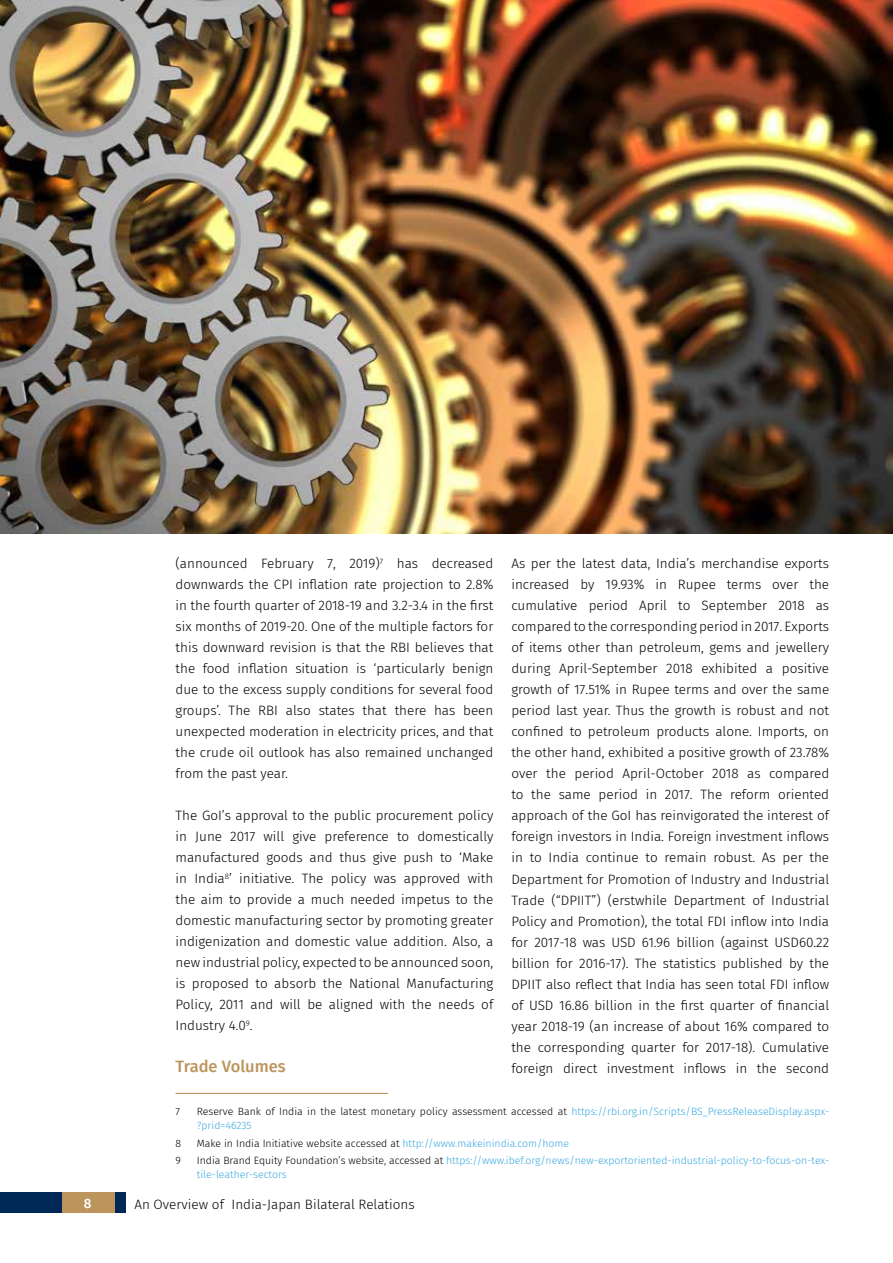
<style>
.page{position:relative;width:893px;height:1263px;background:#fff}
.page>*{position:absolute;margin:0;border:0;box-sizing:border-box;transform-origin:0 0}
.t1{font:500 16.5px "Fira Sans";color:#bc955c}
.t2{font:300 13.5px/21px "Fira Sans";color:#000;text-align:justify}
.t3{font:500 13.5px "Fira Sans";color:#fff}
.t4{font:300 10.5px/13.5px "Fira Sans";color:#38a8e0}
.t5{font:300 10.5px "Fira Sans";color:#000}
.s1{color:#000}
.s2{color:#38a8e0}
</style>
<div class="page">
<hr style="left:176px;top:1093px;width:212px;height:1px;background:#bc955c">
<img style="left:0;top:0;width:893px;height:534px">
<div style="left:62px;top:1193px;width:56px;height:20px;background:#bc955c"></div>
<div style="left:0;top:1193px;width:62px;height:20px;background:#002856"></div>
<div style="left:115px;top:1193px;width:10px;height:20px;background:#002856"></div>
<p class="t2" style="left:176px;top:553px;width:319px">(announced February 7, 2019)<sup>7</sup> has decreased downwards the CPI inflation rate projection to 2.8% in the fourth quarter of 2018-19 and 3.2-3.4 in the first six months of 2019-20. One of the multiple factors for this downward revision is that the RBI believes that the food inflation situation is ‘particularly benign due to the excess supply conditions for several food groups’. The RBI also states that there has been unexpected moderation in electricity prices, and that the crude oil outlook has also remained unchanged from the past year.</p>
<p class="t2" style="left:176px;top:805px;width:319px">The GoI’s approval to the public procurement policy in June 2017 will give preference to domestically manufactured goods and thus give push to ‘Make in India<sup>8</sup>’ initiative. The policy was approved with the aim to provide a much needed impetus to the domestic manufacturing sector by promoting greater indigenization and domestic value addition. Also, a new industrial policy, expected to be announced soon, is proposed to absorb the National Manufacturing Policy, 2011 and will be aligned with the needs of Industry 4.0<sup>9</sup>.</p>
<p class="t1" style="left:176px;top:1053px;width:112px">Trade Volumes</p>
<p class="t5" style="left:176px;top:1104px;width:6px">7</p>
<p class="t4" style="left:197px;top:1105px;width:634px"><span class="s1">Reserve Bank of India in the latest monetary policy assessment accessed at</span> https://rbi.org.in/Scripts/BS_PressReleaseDisplay.aspx-?prid=46235</p>
<p class="t5" style="left:176px;top:1135px;width:7px">8</p>
<p class="t5" style="left:197px;top:1135px;width:374px">Make in India Initiative website accessed at <span class="s2">http://www.makeinindia.com/home</span></p>
<p class="t5" style="left:176px;top:1153px;width:7px">9</p>
<p class="t4" style="left:197px;top:1154px;width:634px"><span class="s1">India Brand Equity Foundation’s website, accessed at</span> https://www.ibef.org/news/new-exportoriented-industrial-policy-to-focus-on-tex&shy;tile-leather-sectors</p>
<p class="t2" style="left:511px;top:553px;width:319px">As per the latest data, India’s merchandise exports increased by 19.93% in Rupee terms over the cumulative period April to September 2018 as compared to the corresponding period in 2017. Exports of items other than petroleum, gems and jewellery during April-September 2018 exhibited a positive growth of 17.51% in Rupee terms and over the same period last year. Thus the growth is robust and not confined to petroleum products alone. Imports, on the other hand, exhibited a positive growth of 23.78% over the period April-October 2018 as compared to the same period in 2017. The reform oriented approach of the GoI has reinvigorated the interest of foreign investors in India. Foreign investment inflows in to India continue to remain robust. As per the Department for Promotion of Industry and Industrial Trade (“DPIIT”) (erstwhile Department of Industrial Policy and Promotion), the total FDI inflow into India for 2017-18 was USD 61.96 billion (against USD60.22 billion for 2016-17). The statistics published by the DPIIT also reflect that India has seen total FDI inflow of USD 16.86 billion in the first quarter of financial year 2018-19 (an increase of about 16% compared to the corresponding quarter for 2017-18). Cumulative foreign direct investment inflows in the second</p>
<p class="t3" style="left:84px;top:1192px;width:9px">8</p>
<p class="t2" style="left:134px;top:1194px;width:282px">An Overview of India-Japan Bilateral Relations</p>
</div>
